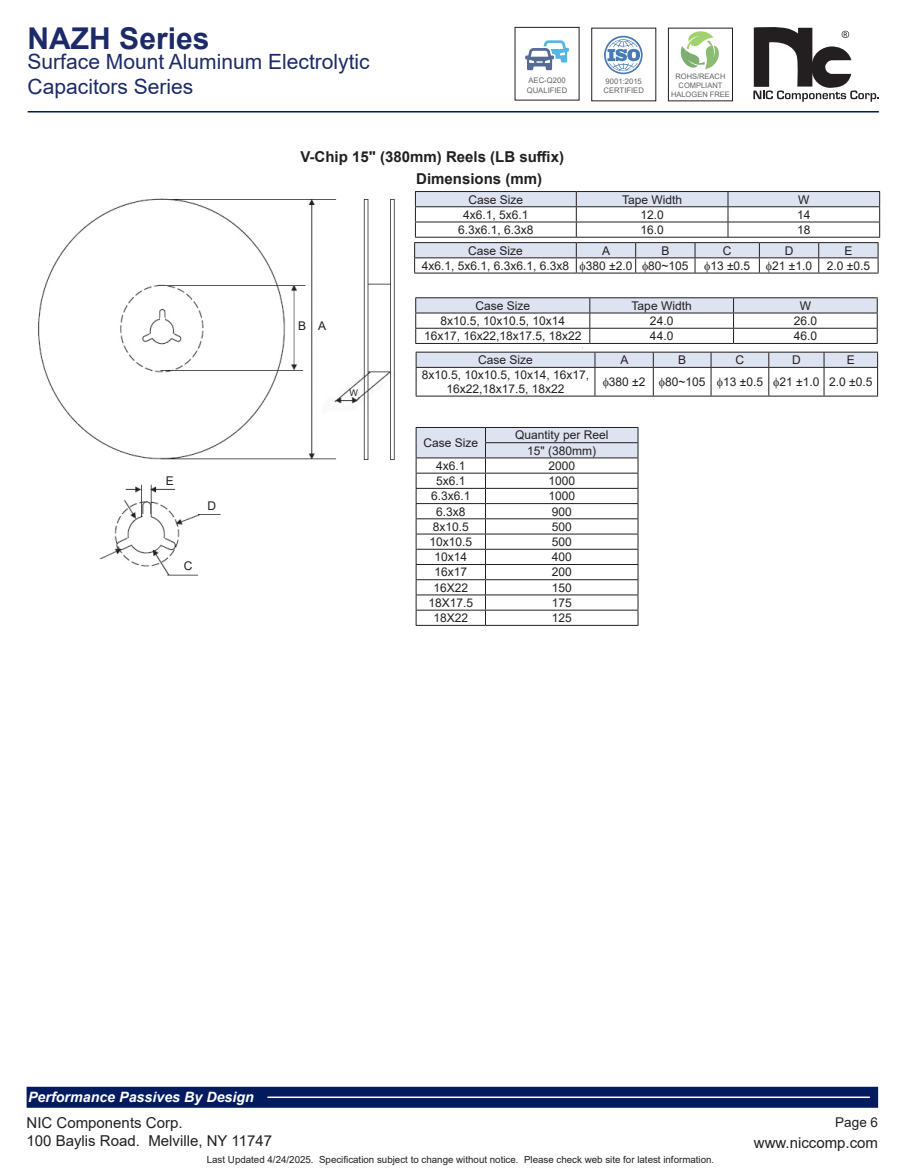
<style>
.page{position:relative;width:905px;height:1175px;background:#fff}
.page>*{position:absolute;margin:0;border:0;box-sizing:border-box;transform-origin:0 0}
.t1{font:700 30px "Arial";color:#1c2b68}
.t2{font:21px/25.2px "Arial";color:#1c2b68}
.t3{font:15px/18px "Arial";color:#231f20}
.Body_Text{font:700 15px "Arial";color:#231f20}
.t4{font:italic 700 14.25px "Arial";color:#fff}
.t5{font:13.5px "Arial";color:#231f20}
.Subhead_4{font:12px/13.5px "Arial";color:#231f20;text-align:center}
.Body_Text-2{font:12px "Arial";color:#231f20}
.t6{font:9.75px "Arial";color:#231f20}
.Body_Text-3{font:9px "Arial";color:#231f20}
.t7{font:7.65px/9.1px "Arial";color:#636366}
.t8{font:7.5px/9px "Arial";color:#636366;text-align:center}
</style>
<div class="page">
<div style="left:27px;top:1086px;width:851px;height:21px;background:#011b5e"></div>
<svg style="left:753px;top:27px;width:125px;height:75px"></svg>
<hr style="left:28px;top:111px;width:850px;height:1px;background:#011b5e">
<hr style="left:267px;top:1096px;width:602px;height:2px;background:#fff">
<svg style="left:525px;top:40px;width:44px;height:30px"></svg>
<svg style="left:604px;top:36px;width:38px;height:38px"></svg>
<svg style="left:680px;top:31px;width:39px;height:38px"></svg>
<img style="left:38px;top:192px;width:676px;height:396px">
<hr style="left:416px;top:396px;width:179px;height:1px;background:#231f20">
<hr style="left:595px;top:396px;width:58px;height:1px;background:#231f20">
<hr style="left:653px;top:396px;width:58px;height:1px;background:#231f20">
<hr style="left:711px;top:396px;width:57px;height:1px;background:#231f20">
<hr style="left:768px;top:396px;width:56px;height:1px;background:#231f20">
<hr style="left:824px;top:396px;width:53px;height:1px;background:#231f20">
<hr style="left:415px;top:297px;width:174px;height:1px;background:#231f20">
<hr style="left:590px;top:297px;width:143px;height:1px;background:#231f20">
<hr style="left:733px;top:297px;width:144px;height:1px;background:#231f20">
<svg style="left:415px;top:298px;width:462px;height:45px"></svg>
<hr style="left:415px;top:343px;width:174px;height:1px;background:#231f20">
<hr style="left:590px;top:343px;width:143px;height:1px;background:#231f20">
<hr style="left:733px;top:343px;width:144px;height:1px;background:#231f20">
<svg style="left:416px;top:427px;width:222px;height:198px"></svg>
<hr style="left:416px;top:625px;width:69px;height:1px;background:#231f20">
<hr style="left:485px;top:625px;width:153px;height:1px;background:#231f20">
<hr style="left:414px;top:242px;width:162px;height:1px;background:#231f20">
<hr style="left:576px;top:242px;width:59px;height:1px;background:#231f20">
<hr style="left:635px;top:242px;width:60px;height:1px;background:#231f20">
<hr style="left:695px;top:242px;width:64px;height:1px;background:#231f20">
<hr style="left:759px;top:242px;width:59px;height:1px;background:#231f20">
<hr style="left:818px;top:242px;width:60px;height:1px;background:#231f20">
<hr style="left:414px;top:273px;width:162px;height:1px;background:#231f20">
<hr style="left:576px;top:273px;width:59px;height:1px;background:#231f20">
<hr style="left:635px;top:273px;width:60px;height:1px;background:#231f20">
<hr style="left:695px;top:273px;width:64px;height:1px;background:#231f20">
<hr style="left:759px;top:273px;width:59px;height:1px;background:#231f20">
<hr style="left:818px;top:273px;width:60px;height:1px;background:#231f20">
<svg style="left:415px;top:191px;width:465px;height:46px"></svg>
<hr style="left:415px;top:237px;width:161px;height:1px;background:#231f20">
<hr style="left:576px;top:237px;width:152px;height:1px;background:#231f20">
<hr style="left:728px;top:237px;width:152px;height:1px;background:#231f20">
<svg style="left:416px;top:352px;width:462px;height:44px"></svg>
<svg style="left:414px;top:243px;width:464px;height:30px"></svg>
<h1 class="t1" style="left:28px;top:18px;width:183px">NAZH Series</h1>
<h2 class="t2" style="left:28px;top:49px;width:343px">Surface Mount Aluminum Electrolytic<br>Capacitors Series</h2>
<p class="t7" style="left:527px;top:76px;width:42px">AEC-Q200<br>QUALIFIED</p>
<p class="t7" style="left:603px;top:76px;width:42px">9001:2015<br>CERTIFIED</p>
<p class="t8" style="left:671px;top:72px;width:60px">ROHS/REACH<br>COMPLIANT<br>HALOGEN FREE</p>
<p class="Body_Text" style="left:300px;top:146px;width:265px">V-Chip 15" (380mm) Reels (LB suffix)</p>
<p class="Body_Text" style="left:416px;top:168px;width:127px">Dimensions (mm)</p>
<p class="Subhead_4" style="left:468px;top:192px;width:56px">Case Size</p>
<p class="Subhead_4" style="left:622px;top:192px;width:62px">Tape Width</p>
<p class="Subhead_4" style="left:798px;top:192px;width:13px">W</p>
<p class="Subhead_4" style="left:463px;top:208px;width:67px">4x6.1, 5x6.1</p>
<p class="Subhead_4" style="left:640px;top:208px;width:25px">12.0</p>
<p class="Subhead_4" style="left:797px;top:208px;width:15px">14</p>
<p class="Subhead_4" style="left:458px;top:223px;width:77px">6.3x6.1, 6.3x8</p>
<p class="Subhead_4" style="left:640px;top:223px;width:25px">16.0</p>
<p class="Subhead_4" style="left:797px;top:223px;width:15px">18</p>
<p class="Body_Text-2" style="left:166px;top:472px;width:10px">E</p>
<p class="Body_Text-2" style="left:207px;top:498px;width:10px">D</p>
<p class="Body_Text-2" style="left:184px;top:557px;width:10px">C</p>
<p class="Body_Text-2" style="left:298px;top:318px;width:10px">B</p>
<p class="Body_Text-2" style="left:318px;top:318px;width:10px">A</p>
<p class="Body_Text-3" style="left:349px;top:387px;width:10px">W</p>
<p class="Subhead_4" style="left:468px;top:243px;width:56px">Case Size</p>
<p class="Subhead_4" style="left:602px;top:243px;width:10px">A</p>
<p class="Subhead_4" style="left:661px;top:243px;width:10px">B</p>
<p class="Subhead_4" style="left:722px;top:243px;width:10px">C</p>
<p class="Subhead_4" style="left:784px;top:243px;width:10px">D</p>
<p class="Subhead_4" style="left:844px;top:243px;width:10px">E</p>
<p class="Subhead_4" style="left:421px;top:259px;width:149px">4x6.1, 5x6.1, 6.3x6.1, 6.3x8</p>
<p class="Subhead_4" style="left:585px;top:259px;width:48px">380 ±2.0</p>
<p class="Subhead_4" style="left:648px;top:259px;width:42px">80~105</p>
<p class="Subhead_4" style="left:710px;top:259px;width:41px">13 ±0.5</p>
<p class="Subhead_4" style="left:772px;top:259px;width:41px">21 ±1.0</p>
<p class="Subhead_4" style="left:826px;top:259px;width:45px">2.0 ±0.5</p>
<p class="Subhead_4" style="left:475px;top:299px;width:56px">Case Size</p>
<p class="Subhead_4" style="left:631px;top:299px;width:62px">Tape Width</p>
<p class="Subhead_4" style="left:799px;top:299px;width:13px">W</p>
<p class="Subhead_4" style="left:440px;top:314px;width:126px">8x10.5, 10x10.5, 10x14</p>
<p class="Subhead_4" style="left:650px;top:314px;width:25px">24.0</p>
<p class="Subhead_4" style="left:793px;top:314px;width:25px">26.0</p>
<p class="Subhead_4" style="left:424px;top:329px;width:159px">16x17, 16x22,18x17.5, 18x22</p>
<p class="Subhead_4" style="left:650px;top:329px;width:25px">44.0</p>
<p class="Subhead_4" style="left:793px;top:329px;width:25px">46.0</p>
<p class="Subhead_4" style="left:478px;top:353px;width:56px">Case Size</p>
<p class="Subhead_4" style="left:620px;top:353px;width:10px">A</p>
<p class="Subhead_4" style="left:678px;top:353px;width:10px">B</p>
<p class="Subhead_4" style="left:735px;top:353px;width:10px">C</p>
<p class="Subhead_4" style="left:792px;top:353px;width:10px">D</p>
<p class="Subhead_4" style="left:846px;top:353px;width:10px">E</p>
<p class="Subhead_4" style="left:422px;top:368px;width:169px">8x10.5, 10x10.5, 10x14, 16x17,<br>16x22,18x17.5, 18x22</p>
<p class="Subhead_4" style="left:609px;top:375px;width:38px">380 ±2</p>
<p class="Subhead_4" style="left:665px;top:375px;width:42px">80~105</p>
<p class="Subhead_4" style="left:723px;top:375px;width:41px">13 ±0.5</p>
<p class="Subhead_4" style="left:779px;top:375px;width:41px">21 ±1.0</p>
<p class="Subhead_4" style="left:829px;top:375px;width:45px">2.0 ±0.5</p>
<p class="Subhead_4" style="left:423px;top:436px;width:56px">Case Size</p>
<p class="Subhead_4" style="left:515px;top:428px;width:95px">Quantity per Reel</p>
<p class="Subhead_4" style="left:527px;top:443px;width:70px">15" (380mm)</p>
<p class="Subhead_4" style="left:436px;top:459px;width:31px">4x6.1</p>
<p class="Subhead_4" style="left:548px;top:459px;width:28px">2000</p>
<p class="Subhead_4" style="left:436px;top:474px;width:31px">5x6.1</p>
<p class="Subhead_4" style="left:548px;top:474px;width:28px">1000</p>
<p class="Subhead_4" style="left:431px;top:489px;width:41px">6.3x6.1</p>
<p class="Subhead_4" style="left:548px;top:489px;width:28px">1000</p>
<p class="Subhead_4" style="left:436px;top:504px;width:31px">6.3x8</p>
<p class="Subhead_4" style="left:551px;top:504px;width:22px">900</p>
<p class="Subhead_4" style="left:433px;top:520px;width:38px">8x10.5</p>
<p class="Subhead_4" style="left:551px;top:520px;width:22px">500</p>
<p class="Subhead_4" style="left:429px;top:535px;width:44px">10x10.5</p>
<p class="Subhead_4" style="left:551px;top:535px;width:22px">500</p>
<p class="Subhead_4" style="left:434px;top:550px;width:34px">10x14</p>
<p class="Subhead_4" style="left:551px;top:550px;width:22px">400</p>
<p class="Subhead_4" style="left:434px;top:565px;width:34px">16x17</p>
<p class="Subhead_4" style="left:551px;top:565px;width:22px">200</p>
<p class="Subhead_4" style="left:433px;top:580px;width:36px">16X22</p>
<p class="Subhead_4" style="left:551px;top:580px;width:22px">150</p>
<p class="Subhead_4" style="left:428px;top:596px;width:46px">18X17.5</p>
<p class="Subhead_4" style="left:551px;top:596px;width:22px">175</p>
<p class="Subhead_4" style="left:433px;top:611px;width:36px">18X22</p>
<p class="Subhead_4" style="left:551px;top:611px;width:22px">125</p>
<p class="t4" style="left:28px;top:1087px;width:227px">Performance Passives By Design</p>
<p class="t3" style="left:27px;top:1114px;width:247px">NIC Components Corp.<br>100 Baylis Road. Melville, NY 11747</p>
<p class="t5" style="left:835px;top:1113px;width:44px">Page 6</p>
<p class="t3" style="left:753px;top:1133px;width:126px">www.niccomp.com</p>
<p class="t6" style="left:207px;top:1152px;width:509px">Last Updated 4/24/2025. Specification subject to change without notice. Please check web site for latest information.</p>
</div>
